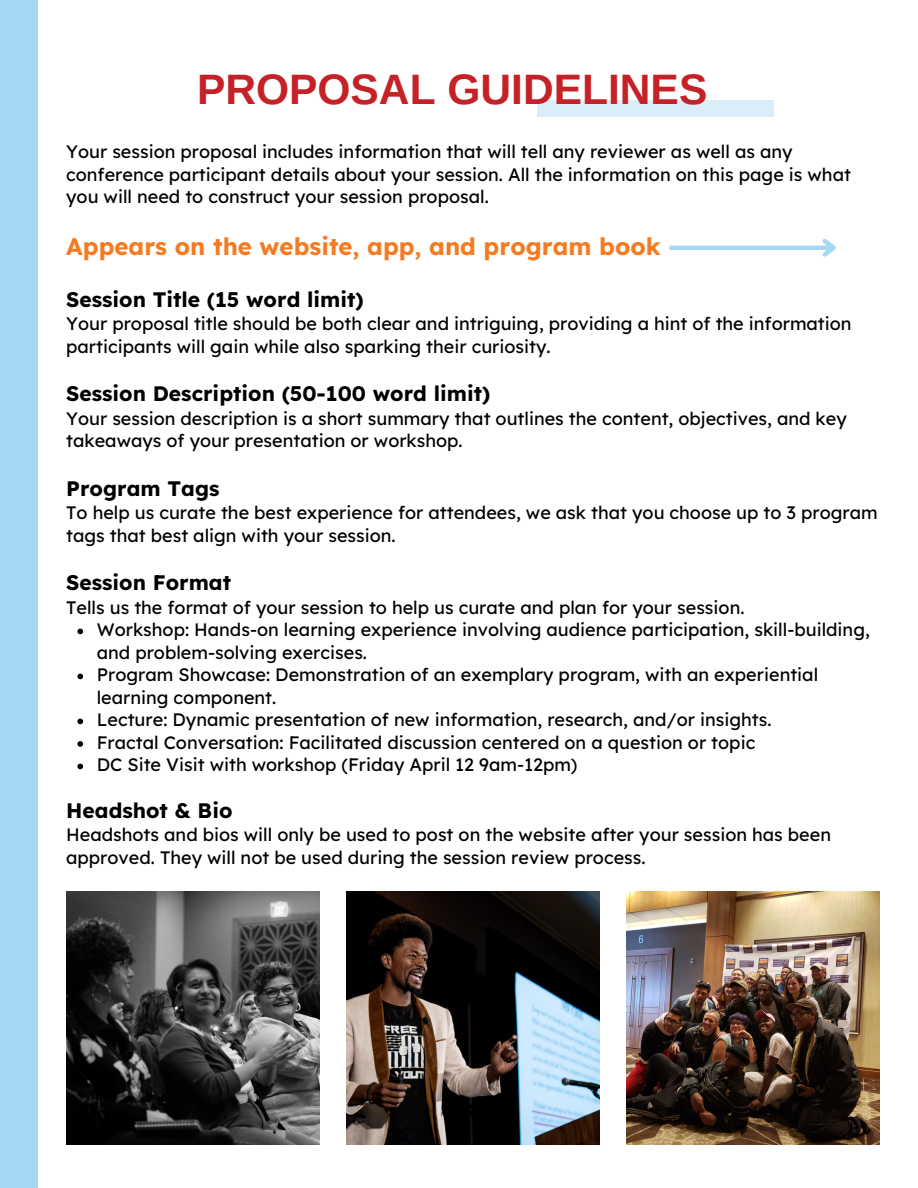
<style>
.page{position:relative;width:918px;height:1188px;background:#a6d7f5}
.page>*{position:absolute;margin:0;border:0;box-sizing:border-box;transform-origin:0 0}
.t1{font:700 42.6px "Arimo";color:#c52227}
.t2{font:700 24px "Lexend";color:#f47b22}
.t3{font:700 21px "Lexend";color:#000}
.t4{font:18px/22.5px "Lexend";color:#000}
</style>
<div class="page">
<div style="left:39px;top:0;width:879px;height:1188px;background:#fff"></div>
<svg style="left:77px;top:629px;width:6px;height:5px"></svg>
<svg style="left:77px;top:674px;width:6px;height:5px"></svg>
<svg style="left:77px;top:719px;width:6px;height:5px"></svg>
<svg style="left:77px;top:741px;width:6px;height:6px"></svg>
<svg style="left:77px;top:764px;width:6px;height:5px"></svg>
<div style="left:537px;top:100px;width:237px;height:17px;background:#daeefa"></div>
<hr style="left:669px;top:246px;width:165px;height:4px;background:#a6d7f5">
<svg style="left:818px;top:239px;width:18px;height:18px"></svg>
<img style="left:66px;top:891px;width:253px;height:254px">
<img style="left:346px;top:891px;width:254px;height:254px">
<img style="left:626px;top:891px;width:253px;height:254px">
<p class="t1" style="left:197px;top:66px;width:512px">PROPOSAL GUIDELINES</p>
<p class="t4" style="left:66px;top:140px;width:786px">Your session proposal includes information that will tell any reviewer as well as any conference participant details about your session. All the information on this page is what you will need to construct your session proposal.</p>
<p class="t2" style="left:66px;top:231px;width:596px">Appears on the website, app, and program book</p>
<p class="t3" style="left:66px;top:286px;width:299px">Session Title (15 word limit)</p>
<p class="t4" style="left:66px;top:312px;width:787px">Your proposal title should be both clear and intriguing, providing a hint of the information participants will gain while also sparking their curiosity.</p>
<p class="t3" style="left:66px;top:380px;width:426px">Session Description (50-100 word limit)</p>
<p class="t4" style="left:66px;top:407px;width:782px">Your session description is a short summary that outlines the content, objectives, and key takeaways of your presentation or workshop.</p>
<p class="t3" style="left:66px;top:475px;width:155px">Program Tags</p>
<p class="t4" style="left:66px;top:501px;width:813px">To help us curate the best experience for attendees, we ask that you choose up to 3 program tags that best align with your session.</p>
<p class="t3" style="left:66px;top:569px;width:166px">Session Format</p>
<p class="t4" style="left:66px;top:596px;width:680px">Tells us the format of your session to help us curate and plan for your session.</p>
<p class="t4" style="left:97px;top:618px;width:775px">Workshop: Hands-on learning experience involving audience participation, skill-building, and problem-solving exercises.</p>
<p class="t4" style="left:97px;top:663px;width:723px">Program Showcase: Demonstration of an exemplary program, with an experiential learning component.</p>
<p class="t4" style="left:97px;top:708px;width:676px">Lecture: Dynamic presentation of new information, research, and/or insights.</p>
<p class="t4" style="left:97px;top:731px;width:660px">Fractal Conversation: Facilitated discussion centered on a question or topic</p>
<p class="t4" style="left:97px;top:753px;width:482px">DC Site Visit with workshop (Friday April 12 9am-12pm)</p>
<p class="t3" style="left:66px;top:797px;width:168px">Headshot &amp; Bio</p>
<p class="t4" style="left:66px;top:823px;width:766px">Headshots and bios will only be used to post on the website after your session has been approved. They will not be used during the session review process.</p>
</div>
